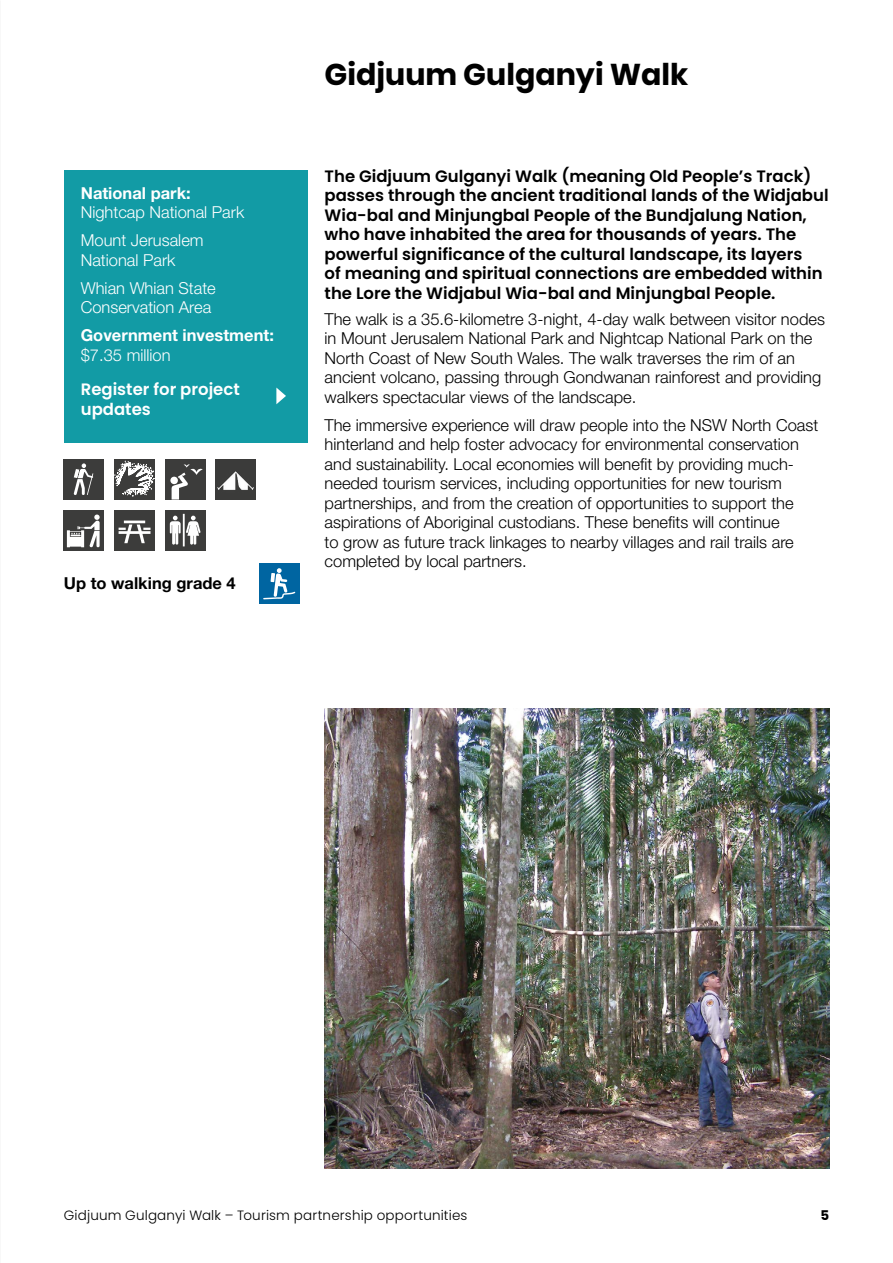
<style>
.page{position:relative;width:893px;height:1263px;background:#fff}
.page>*{position:absolute;margin:0;border:0;box-sizing:border-box;transform-origin:0 0}
.t1{font:700 30px "Poppins";color:#000}
.t2{font:300 16.5px/19.5px "Helvetica Neue LT Std";color:#000}
.t3{font:600 16.5px/19.5px "Poppins";color:#000}
.t4{font:300 16.5px/28px "Helvetica Neue LT Std";color:#fff}
.t5{font:700 16.5px "Helvetica Neue LT Std";color:#fff}
.t6{font:600 16.5px/19.5px "Poppins";color:#fff}
.t7{font:700 16.5px "Helvetica Neue LT Std";color:#000}
.t8{font:300 13.5px "Poppins";letter-spacing:.01em;color:#000}
.t9{font:700 13.5px "Poppins";color:#000}
</style>
<div class="page">
<div style="left:64px;top:459px;width:40px;height:40px;background:#3c3c3b"></div>
<svg style="left:74px;top:463px;width:19px;height:32px"></svg>
<div style="left:114px;top:459px;width:40px;height:40px;background:#3c3c3b"></div>
<svg style="left:114px;top:461px;width:41px;height:35px"></svg>
<div style="left:165px;top:459px;width:40px;height:40px;background:#3c3c3b"></div>
<svg style="left:170px;top:464px;width:33px;height:35px"></svg>
<div style="left:64px;top:510px;width:40px;height:40px;background:#3c3c3b"></div>
<svg style="left:67px;top:514px;width:33px;height:34px"></svg>
<div style="left:114px;top:510px;width:41px;height:40px;background:#3c3c3b"></div>
<svg style="left:119px;top:521px;width:32px;height:22px"></svg>
<div style="left:165px;top:510px;width:40px;height:40px;background:#3c3c3b"></div>
<svg style="left:170px;top:514px;width:30px;height:32px"></svg>
<div style="left:259px;top:564px;width:40px;height:40px;background:#0065a1"></div>
<svg style="left:263px;top:568px;width:32px;height:31px"></svg>
<div style="left:64px;top:170px;width:244px;height:273px;background:#129ba5"></div>
<svg style="left:276px;top:388px;width:10px;height:16px"></svg>
<img style="left:216px;top:459px;width:40px;height:40px">
<img style="left:325px;top:708px;width:504px;height:460px">
<p class="t5" style="left:81px;top:183px;width:111px">National park:</p>
<p class="t4" style="left:81px;top:198px;width:165px">Nightcap National Park<br>Mount Jerusalem</p>
<p class="t4" style="left:81px;top:246px;width:137px">National Park<br>Whian Whian State</p>
<p class="t4" style="left:81px;top:293px;width:132px">Conservation Area</p>
<p class="t5" style="left:81px;top:325px;width:195px">Government investment:</p>
<p class="t4" style="left:81px;top:341px;width:91px">$7.35 million</p>
<p class="t6" style="left:81px;top:380px;width:160px">Register for project updates</p>
<p class="t7" style="left:64px;top:573px;width:173px">Up to walking grade 4</p>
<h1 class="t1" style="left:325px;top:57px;width:365px">Gidjuum Gulganyi Walk</h1>
<p class="t3" style="left:325px;top:166px;width:505px">The Gidjuum Gulganyi Walk (meaning Old People’s Track) passes through the ancient traditional lands of the Widjabul Wia-bal and Minjungbal People of the Bundjalung Nation, who have inhabited the area for thousands of years. The powerful significance of the cultural landscape, its layers<br>of meaning and spiritual connections are embedded within the Lore the Widjabul Wia-bal and Minjungbal People.</p>
<p class="t2" style="left:325px;top:309px;width:502px">The walk is a 35.6-kilometre 3-night, 4-day walk between visitor nodes in Mount Jerusalem National Park and Nightcap National Park on the North Coast of New South Wales. The walk traverses the rim of an ancient volcano, passing through Gondwanan rainforest and providing walkers spectacular views of the landscape.</p>
<p class="t2" style="left:325px;top:415px;width:495px">The immersive experience will draw people into the NSW North Coast hinterland and help foster advocacy for environmental conservation and sustainability. Local economies will benefit by providing much&shy;needed tourism services, including opportunities for new tourism partnerships, and from the creation of opportunities to support the aspirations of Aboriginal custodians. These benefits will continue<br>to grow as future track linkages to nearby villages and rail trails are completed by local partners.</p>
<p class="t8" style="left:64px;top:1208px;width:405px">Gidjuum Gulganyi Walk – Tourism partnership opportunities</p>
<p class="t9" style="left:820px;top:1208px;width:10px">5</p>
</div>
